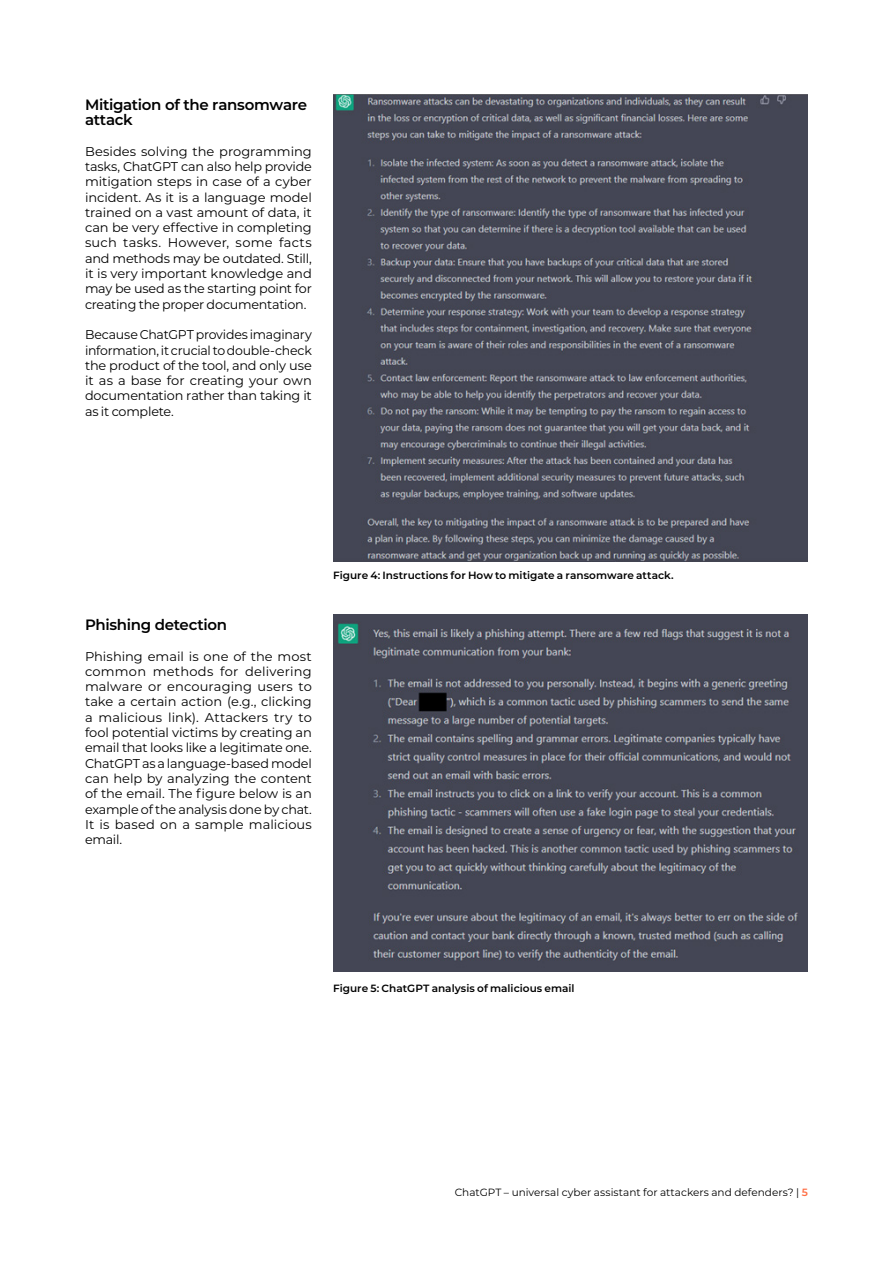
<style>
.page{position:relative;width:893px;height:1263px;background:#fff}
.page>*{position:absolute;margin:0;border:0;box-sizing:border-box;transform-origin:0 0}
.t1{font:600 15px/15.3px "Montserrat";letter-spacing:-.02em;color:#000}
.t2{font:12.75px/15.3px "Montserrat";letter-spacing:-.015em;color:#000;text-align:justify}
.t3{font:600 10.5px "Montserrat";color:#000}
.t4{font:10.5px "Montserrat";color:#000}
.s1{font-weight:600;color:#ff6d43}
</style>
<div class="page">
<img style="left:333px;top:94px;width:475px;height:467px">
<img style="left:333px;top:615px;width:475px;height:356px">
<p class="t1" style="left:85px;top:96px;width:223px">Mitigation of the ransomware attack</p>
<p class="t2" style="left:85px;top:143px;width:228px">Besides solving the programming tasks, ChatGPT can also help provide mitigation steps in case of a cyber incident. As it is a language model trained on a vast amount of data, it can be very effective in completing such tasks. However, some facts and methods may be outdated. Still, it is very important knowledge and may be used as the starting point for creating the proper documentation.</p>
<p class="t2" style="left:85px;top:327px;width:228px">Because ChatGPT provides imaginary information, it crucial to double-check the product of the tool, and only use it as a base for creating your own documentation rather than taking it as it complete.</p>
<p class="t1" style="left:85px;top:616px;width:144px">Phishing detection</p>
<p class="t2" style="left:85px;top:648px;width:228px">Phishing email is one of the most common methods for delivering malware or encouraging users to take a certain action (e.g., clicking a malicious link). Attackers try to fool potential victims by creating an email that looks like a legitimate one.<br>ChatGPT as a language-based model can help by analyzing the content of the email. The figure below is an example of the analysis done by chat.<br>It is based on a sample malicious email.</p>
<p class="t3" style="left:333px;top:568px;width:342px">Figure 4: Instructions for How to mitigate a ransomware attack.</p>
<p class="t3" style="left:333px;top:980px;width:243px">Figure 5: ChatGPT analysis of malicious email</p>
<p class="t4" style="left:455px;top:1185px;width:355px">ChatGPT – universal cyber assistant for attackers and defenders? | <span class="s1">5</span></p>
</div>
